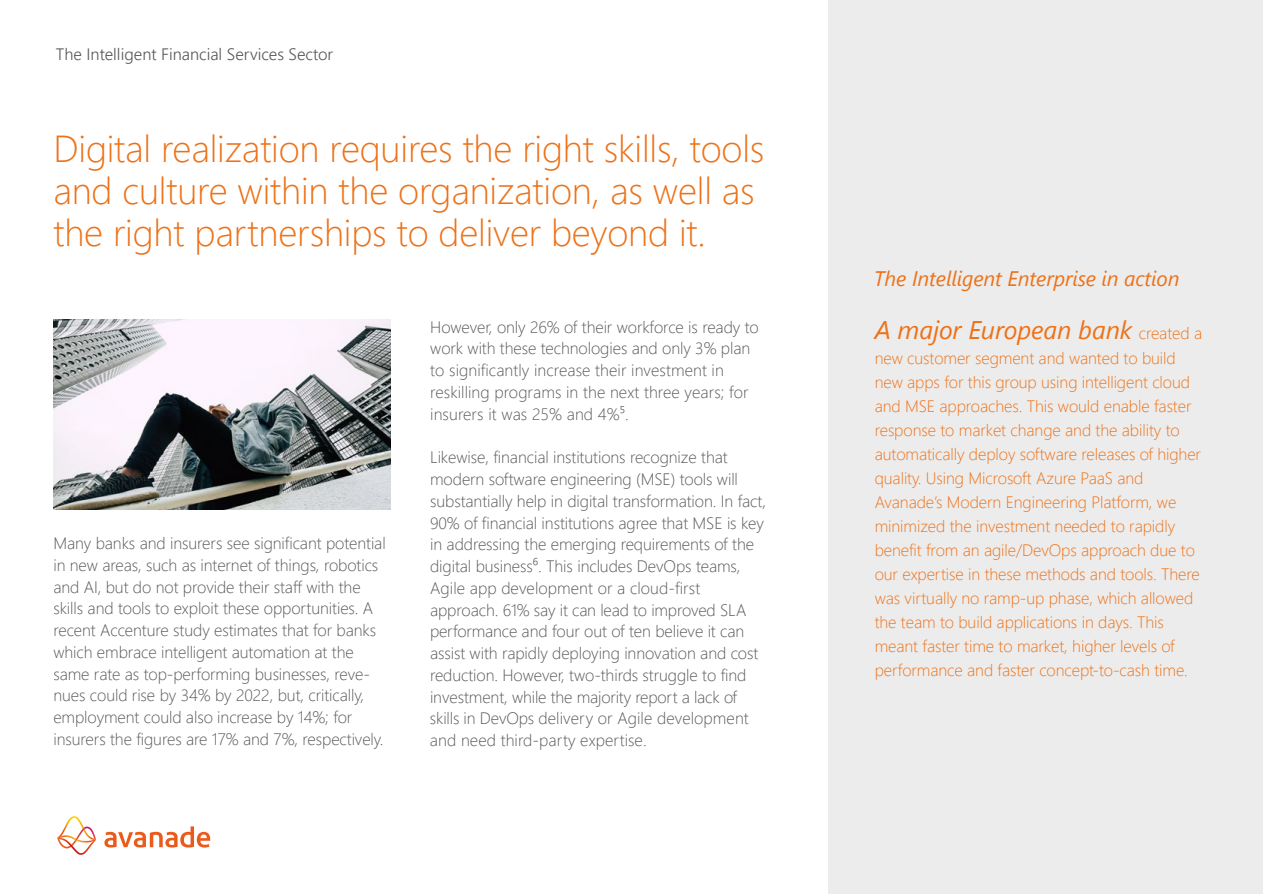
<style>
.page{position:relative;width:1263px;height:894px;background:#fff}
.page>*{position:absolute;margin:0;border:0;box-sizing:border-box;transform-origin:0 0}
.t1{font:300 37.5px/42px "Segoe UI";letter-spacing:-.005em;color:#ed7219}
.t2{font:italic 25.5px "Segoe UI";letter-spacing:-.005em;color:#ed7219}
.t3{font:italic 21px "Segoe UI";letter-spacing:-.005em;color:#ed7219}
.t4{font:300 16.5px/21.8px "Segoe UI";letter-spacing:-.005em;color:#585856}
.t5{font:300 16.5px/24px "Segoe UI";letter-spacing:-.005em;color:#ed7219}
.t6{font:300 16.5px "Segoe UI";color:#575756}
.s1{font-weight:300;font-style:normal;font-size:16.5px}
</style>
<div class="page">
<div style="left:828px;top:1px;width:435px;height:892px;background:#ececec"></div>
<img style="left:54px;top:319px;width:336px;height:190px">
<svg style="left:104px;top:826px;width:106px;height:21px"></svg>
<svg style="left:57px;top:816px;width:39px;height:38px"></svg>
<p class="t6" style="left:56px;top:42px;width:279px">The Intelligent Financial Services Sector</p>
<h1 class="t1" style="left:53px;top:126px;width:712px">Digital realization requires the right skills, tools and culture within the organization, as well as the right partnerships to deliver beyond it.</h1>
<p class="t4" style="left:53px;top:531px;width:334px">Many banks and insurers see significant potential in new areas, such as internet of things, robotics and AI, but do not provide their staff with the skills and tools to exploit these opportunities. A recent Accenture study estimates that for banks which embrace intelligent automation at the same rate as top-performing businesses, reve&shy;nues could rise by 34% by 2022, but, critically, employment could also increase by 14%; for insurers the figures are 17% and 7%, respectively.</p>
<p class="t4" style="left:430px;top:315px;width:330px">However, only 26% of their workforce is ready to work with these technologies and only 3% plan to significantly increase their investment in reskilling programs in the next three years; for insurers it was 25% and 4%⁵.</p>
<p class="t4" style="left:430px;top:445px;width:337px">Likewise, financial institutions recognize that modern software engineering (MSE) tools will substantially help in digital transformation. In fact, 90% of financial institutions agree that MSE is key in addressing the emerging requirements of the digital business⁶. This includes DevOps teams, Agile app development or a cloud-first approach. 61% say it can lead to improved SLA performance and four out of ten believe it can assist with rapidly deploying innovation and cost reduction. However, two-thirds struggle to find investment, while the majority report a lack of skills in DevOps delivery or Agile development and need third-party expertise.</p>
<p class="t3" style="left:873px;top:264px;width:307px">The Intelligent Enterprise in action</p>
<h2 class="t2" style="left:874px;top:312px;width:329px">A major European bank <span class="s1">created a</span></h2>
<p class="t5" style="left:874px;top:345px;width:328px">new customer segment and wanted to build new apps for this group using intelligent cloud and MSE approaches. This would enable faster response to market change and the ability to automatically deploy software releases of higher quality. Using Microsoft Azure PaaS and Avanade’s Modern Engineering Platform, we minimized the investment needed to rapidly benefit from an agile/DevOps approach due to our expertise in these methods and tools. There was virtually no ramp-up phase, which allowed the team to build applications in days. This meant faster time to market, higher levels of performance and faster concept-to-cash time.</p>
</div>
